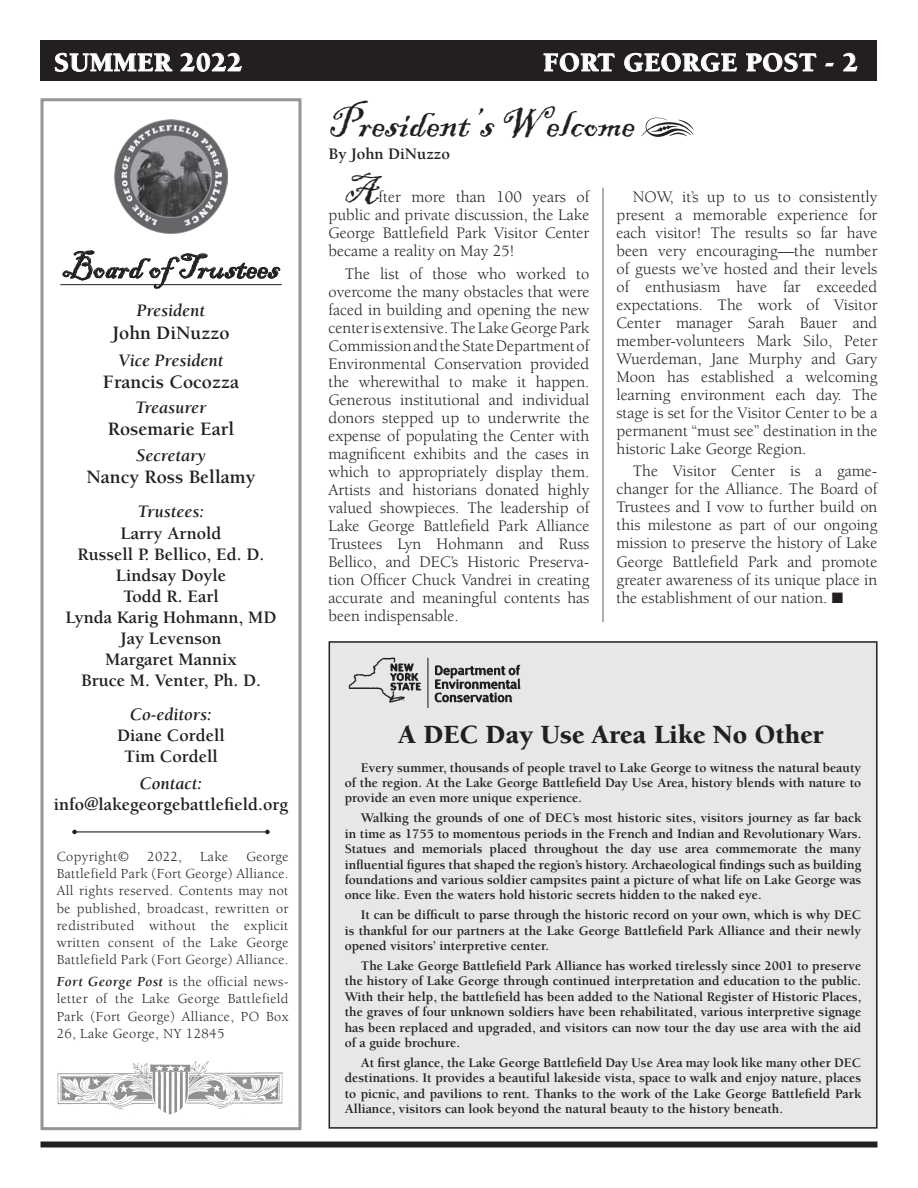
<style>
.page{position:relative;width:918px;height:1188px;background:#fff}
.page>*{position:absolute;margin:0;border:0;box-sizing:border-box;transform-origin:0 0}
.t1{font:43.5px "Blackadder ITC";color:#231f20}
.t2{font:39px "Blackadder ITC";color:#231f20}
.t3{font:36px "Blackadder ITC";color:#231f20}
.t4{font:900 27px "Berkeley";letter-spacing:.025em;color:#fff}
.t5{font:900 27px "Berkeley";color:#231f20}
.t6{font:700 19.5px "Berkeley";color:#231f20}
.t7{font:700 18px/21px "Berkeley";color:#231f20;text-align:center}
.t8{font:italic 700 18px "Berkeley";color:#231f20}
.t9{font:16.5px/18px "Berkeley";color:#231f20;text-align:justify}
.t10{font:700 16.5px "Berkeley";color:#231f20}
.t11{font:14.25px/17.2px "Berkeley";letter-spacing:.025em;color:#231f20;text-align:justify}
.t12{font:700 13.5px/15.5px "Berkeley";color:#231f20;text-align:justify}
.s1{font-weight:700;font-style:italic}
</style>
<div class="page">
<div style="left:40px;top:40px;width:838px;height:41px;background:#231f20"></div>
<svg style="left:55px;top:53px;width:117px;height:19px"></svg>
<svg style="left:180px;top:53px;width:62px;height:19px"></svg>
<svg style="left:544px;top:53px;width:71px;height:19px"></svg>
<svg style="left:624px;top:53px;width:113px;height:19px"></svg>
<svg style="left:746px;top:53px;width:71px;height:19px"></svg>
<svg style="left:825px;top:63px;width:9px;height:4px"></svg>
<svg style="left:843px;top:53px;width:14px;height:18px"></svg>
<div style="left:40px;top:98px;width:262px;height:1032px;border:3px solid #939598"></div>
<div style="left:40px;top:1142px;width:838px;height:6px;background:#231f20"></div>
<img style="left:114px;top:120px;width:114px;height:114px">
<svg style="left:63px;top:251px;width:217px;height:37px"></svg>
<hr style="left:60px;top:284px;width:222px;height:1px;background:#231f20">
<hr style="left:75px;top:831px;width:192px;height:1px;background:#231f20">
<svg style="left:72px;top:830px;width:5px;height:4px"></svg>
<svg style="left:265px;top:830px;width:5px;height:4px"></svg>
<img style="left:57px;top:1061px;width:226px;height:54px">
<div style="left:329px;top:642px;width:548px;height:486px;background:#e6e7e9"></div>
<div style="left:329px;top:641px;width:549px;height:488px;border:2px solid #231f20"></div>
<img style="left:348px;top:657px;width:173px;height:51px">
<hr style="left:602px;top:188px;width:2px;height:434px;background:#939598">
<h3 class="t4" style="left:54px;top:48px;width:190px">SUMMER 2022</h3>
<h3 class="t4" style="left:543px;top:48px;width:316px">FORT GEORGE POST - 2</h3>
<h1 class="t1" style="left:329px;top:97px;width:308px">President’s Welcome</h1>
<h3 class="t3" style="left:63px;top:245px;width:218px">Board of Trustees</h3>
<h3 class="t8" style="left:137px;top:301px;width:70px">President</h3>
<h3 class="t6" style="left:112px;top:322px;width:119px">John DiNuzzo</h3>
<h3 class="t8" style="left:119px;top:351px;width:106px">Vice President</h3>
<h3 class="t6" style="left:103px;top:372px;width:138px">Francis Cocozza</h3>
<h3 class="t8" style="left:135px;top:398px;width:73px">Treasurer</h3>
<h3 class="t6" style="left:108px;top:419px;width:128px">Rosemarie Earl</h3>
<h3 class="t8" style="left:136px;top:446px;width:71px">Secretary</h3>
<h3 class="t6" style="left:86px;top:466px;width:171px">Nancy Ross Bellamy</h3>
<h3 class="t8" style="left:138px;top:502px;width:68px">Trustees:</h3>
<h3 class="t7" style="left:66px;top:523px;width:212px">Larry Arnold<br>Russell P. Bellico, Ed. D.<br>Lindsay Doyle<br>Todd R. Earl<br>Lynda Karig Hohmann, MD<br>Jay Levenson<br>Margaret Mannix<br>Bruce M. Venter, Ph. D.</h3>
<h3 class="t8" style="left:130px;top:705px;width:83px">Co-editors:</h3>
<h3 class="t7" style="left:117px;top:725px;width:109px">Diane Cordell<br>Tim Cordell</h3>
<h3 class="t8" style="left:140px;top:773px;width:64px">Contact:</h3>
<h3 class="t7" style="left:54px;top:794px;width:236px">info@lakegeorgebattlefield.org</h3>
<p class="t11" style="left:57px;top:848px;width:74px">Copyright©</p>
<p class="t11" style="left:147px;top:848px;width:36px">2022,</p>
<p class="t11" style="left:200px;top:848px;width:30px">Lake</p>
<p class="t11" style="left:57px;top:848px;width:233px;text-indent:190px">George Battlefield Park (Fort George) Alliance.<br>All rights reserved. Contents may not be published, broadcast, rewritten or redistributed without the explicit written consent of the Lake George Battlefield Park (Fort George) Alliance.</p>
<p class="t11" style="left:57px;top:973px;width:233px"><span class="s1">Fort George Post</span> is the official news&shy;letter of the Lake George Battlefield Park (Fort George) Alliance, PO Box 26, Lake George, NY 12845</p>
<p class="t10" style="left:329px;top:145px;width:123px">By John DiNuzzo</p>
<h2 class="t2" style="left:345px;top:167px;width:34px">A</h2>
<p class="t9" style="left:329px;top:188px;width:262px;text-indent:50px">fter more than 100 years of public and private discussion, the Lake George Battlefield Park Visitor Center became a reality on May 25!</p>
<p class="t9" style="left:329px;top:265px;width:262px;text-indent:16px">The list of those who worked to overcome the many obstacles that were faced in building and opening the new center is extensive. The Lake George Park Commission and the State Department of Environmental Conservation provided the wherewithal to make it happen.<br>Generous institutional and individual donors stepped up to underwrite the expense of populating the Center with magnificent exhibits and the cases in which to appropriately display them.<br>Artists and historians donated highly valued showpieces. The leadership of Lake George Battlefield Park Alliance Trustees Lyn Hohmann and Russ Bellico, and DEC’s Historic Preserva&shy;tion Officer Chuck Vandrei in creating accurate and meaningful contents has been indispensable.</p>
<p class="t9" style="left:617px;top:188px;width:262px;text-indent:16px">NOW, it’s up to us to consistently present a memorable experience for each visitor! The results so far have been very encouraging—the number of guests we’ve hosted and their levels of enthusiasm have far exceeded expectations. The work of Visitor Center manager Sarah Bauer and member-volunteers Mark Silo, Peter Wuerdeman, Jane Murphy and Gary Moon has established a welcoming learning environment each day. The stage is set for the Visitor Center to be a permanent “must see” destination in the historic Lake George Region.</p>
<p class="t9" style="left:617px;top:463px;width:262px;text-indent:16px">The Visitor Center is a game&shy;changer for the Alliance. The Board of Trustees and I vow to further build on this milestone as part of our ongoing mission to preserve the history of Lake George Battlefield Park and promote greater awareness of its unique place in the establishment of our nation. ■</p>
<h3 class="t5" style="left:399px;top:720px;width:427px">A DEC Day Use Area Like No Other</h3>
<p class="t12" style="left:345px;top:760px;width:518px;text-indent:16px">Every summer, thousands of people travel to Lake George to witness the natural beauty of the region. At the Lake George Battlefield Day Use Area, history blends with nature to provide an even more unique experience.</p>
<p class="t12" style="left:345px;top:810px;width:518px;text-indent:16px">Walking the grounds of one of DEC’s most historic sites, visitors journey as far back in time as 1755 to momentous periods in the French and Indian and Revolutionary Wars.<br>Statues and memorials placed throughout the day use area commemorate the many influential figures that shaped the region’s history. Archaeological findings such as building foundations and various soldier campsites paint a picture of what life on Lake George was once like. Even the waters hold historic secrets hidden to the naked eye.</p>
<p class="t12" style="left:345px;top:907px;width:518px;text-indent:16px">It can be difficult to parse through the historic record on your own, which is why DEC is thankful for our partners at the Lake George Battlefield Park Alliance and their newly opened visitors’ interpretive center.</p>
<p class="t12" style="left:345px;top:958px;width:518px;text-indent:16px">The Lake George Battlefield Park Alliance has worked tirelessly since 2001 to preserve the history of Lake George through continued interpretation and education to the public.<br>With their help, the battlefield has been added to the National Register of Historic Places, the graves of four unknown soldiers have been rehabilitated, various interpretive signage has been replaced and upgraded, and visitors can now tour the day use area with the aid of a guide brochure.</p>
<p class="t12" style="left:345px;top:1055px;width:518px;text-indent:16px">At first glance, the Lake George Battlefield Day Use Area may look like many other DEC destinations. It provides a beautiful lakeside vista, space to walk and enjoy nature, places to picnic, and pavilions to rent. Thanks to the work of the Lake George Battlefield Park Alliance, visitors can look beyond the natural beauty to the history beneath.</p>
</div>
